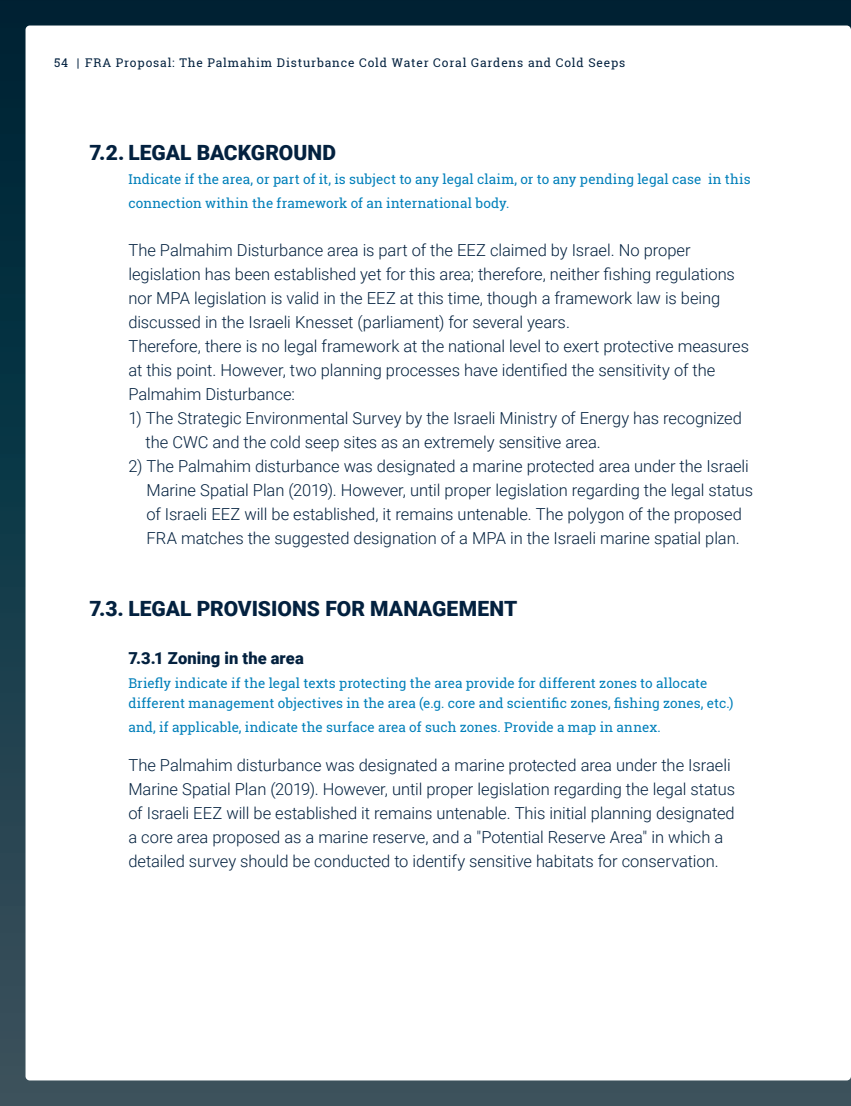
<style>
.page{position:relative;width:851px;height:1106px;background:#fff}
.page>*{position:absolute;margin:0;border:0;box-sizing:border-box;transform-origin:0 0}
._14_black{font:900 21px "Roboto";color:#03213f}
._14_black-2{font:300 16.5px/24px "Roboto";letter-spacing:-.005em;color:#03213f}
._11_black{font:900 16.5px "Roboto";letter-spacing:.005em;color:#03213f}
.blue{font:13.5px/24px "Roboto Slab";letter-spacing:.005em;color:#007fba}
.t1{font:12px "Roboto Slab";letter-spacing:.07em;color:#03213f}
</style>
<div class="page">
<div style="left:0;top:0;width:850px;height:1106px;background:linear-gradient(to bottom,#023,#39535e)"></div>
<div style="left:26px;top:26px;width:824px;height:1054px;background:#fff;border-radius:4px"></div>
<p class="t1" style="left:54px;top:54px;width:572px">54 | FRA Proposal: The Palmahim Disturbance Cold Water Coral Gardens and Cold Seeps</p>
<p class="_14_black" style="left:89px;top:138px;width:248px">7.2. LEGAL BACKGROUND</p>
<p class="blue" style="left:128px;top:167px;width:623px">Indicate if the area, or part of it, is subject to any legal claim, or to any pending legal case in this connection within the framework of an international body.</p>
<p class="_14_black-2" style="left:128px;top:238px;width:608px">The Palmahim Disturbance area is part of the EEZ claimed by Israel. No proper legislation has been established yet for this area; therefore, neither fishing regulations nor MPA legislation is valid in the EEZ at this time, though a framework law is being discussed in the Israeli Knesset (parliament) for several years.</p>
<p class="_14_black-2" style="left:128px;top:334px;width:622px">Therefore, there is no legal framework at the national level to exert protective measures at this point. However, two planning processes have identified the sensitivity of the<br>Palmahim Disturbance:</p>
<p class="_14_black-2" style="left:146px;top:406px;width:597px;text-indent:-17px">1) The Strategic Environmental Survey by the Israeli Ministry of Energy has recognized the CWC and the cold seep sites as an extremely sensitive area.</p>
<p class="_14_black-2" style="left:146px;top:454px;width:608px;text-indent:-18px">2) The Palmahim disturbance was designated a marine protected area under the Israeli Marine Spatial Plan (2019). However, until proper legislation regarding the legal status of Israeli EEZ will be established, it remains untenable. The polygon of the proposed FRA matches the suggested designation of a MPA in the Israeli marine spatial plan.</p>
<p class="_14_black" style="left:89px;top:594px;width:429px">7.3. LEGAL PROVISIONS FOR MANAGEMENT</p>
<p class="_11_black" style="left:128px;top:647px;width:177px">7.3.1 Zoning in the area</p>
<p class="blue" style="left:128px;top:673px;width:606px;line-height:19.5px">Briefly indicate if the legal texts protecting the area provide for different zones to allocate different management objectives in the area (e.g. core and scientific zones, fishing zones, etc.)</p>
<p class="blue" style="left:128px;top:715px;width:534px">and, if applicable, indicate the surface area of such zones. Provide a map in annex.</p>
<p class="_14_black-2" style="left:128px;top:752px;width:608px">The Palmahim disturbance was designated a marine protected area under the Israeli Marine Spatial Plan (2019). However, until proper legislation regarding the legal status of Israeli EEZ will be established it remains untenable. This initial planning designated a core area proposed as a marine reserve, and a "Potential Reserve Area" in which a detailed survey should be conducted to identify sensitive habitats for conservation.</p>
</div>
